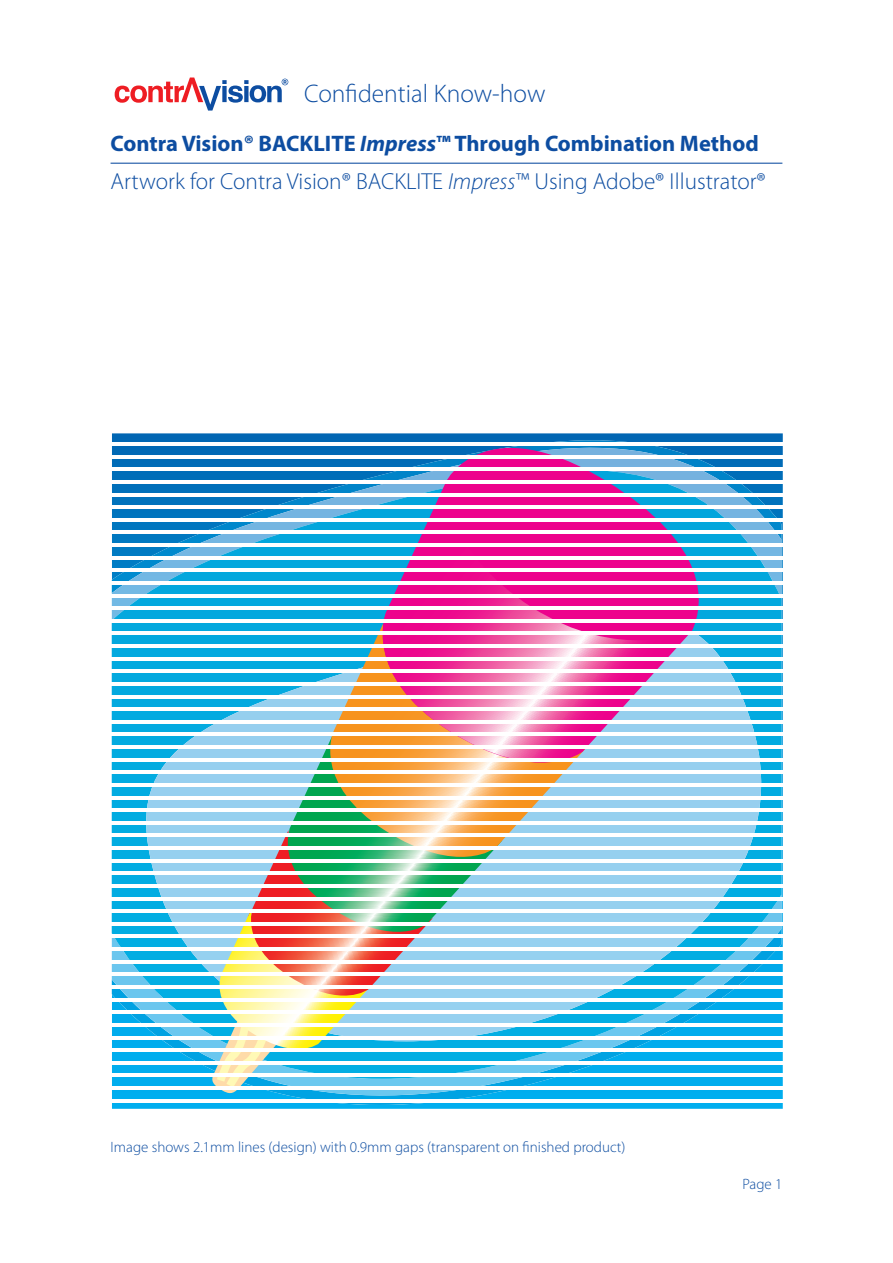
<style>
.page{position:relative;width:893px;height:1263px;background:#fff}
.page>*{position:absolute;margin:0;border:0;box-sizing:border-box;transform-origin:0 0}
.t1{font:300 25.5px "Myriad Pro";color:#0d4da1}
.t2{font:300 23.25px "Myriad Pro";color:#0d4da1}
.t3{font:700 22.5px "Myriad Pro";color:#0d4da1}
.Bullet_Point{font:300 15px "Myriad Pro";color:#0d4da1}
.s1{font-style:italic}
</style>
<div class="page">
<svg style="left:115px;top:78px;width:173px;height:33px"></svg>
<hr style="left:111px;top:163px;width:671px;height:1px;background:#0d4da1">
<svg style="left:112px;top:437px;width:669px;height:671px;background:#1099da"></svg>
<svg style="left:112px;top:471px;width:671px;height:608px;background:#1aa0da"></svg>
<svg style="left:119px;top:614px;width:664px;height:427px;background:#56c0e9"></svg>
<svg style="left:209px;top:830px;width:224px;height:264px;background:#a2c3be"></svg>
<svg style="left:273px;top:736px;width:229px;height:211px;background:#90a395"></svg>
<svg style="left:312px;top:624px;width:274px;height:253px;background:#95b992"></svg>
<svg style="left:361px;top:433px;width:349px;height:350px;background:#587fc4"></svg>
<svg style="left:361px;top:484px;width:328px;height:299px;background:#d05aa0"></svg>
<hr style="left:111px;top:442px;width:672px;height:4px;background:#fff">
<hr style="left:111px;top:455px;width:672px;height:3px;background:#fff">
<hr style="left:111px;top:467px;width:672px;height:4px;background:#fff">
<hr style="left:111px;top:480px;width:672px;height:4px;background:#fff">
<hr style="left:111px;top:493px;width:672px;height:3px;background:#fff">
<hr style="left:111px;top:505px;width:672px;height:4px;background:#fff">
<hr style="left:111px;top:518px;width:672px;height:4px;background:#fff">
<hr style="left:111px;top:530px;width:672px;height:4px;background:#fff">
<hr style="left:111px;top:543px;width:672px;height:4px;background:#fff">
<hr style="left:111px;top:556px;width:672px;height:3px;background:#fff">
<hr style="left:111px;top:568px;width:672px;height:4px;background:#fff">
<hr style="left:111px;top:581px;width:672px;height:4px;background:#fff">
<hr style="left:111px;top:594px;width:672px;height:3px;background:#fff">
<hr style="left:111px;top:606px;width:672px;height:4px;background:#fff">
<hr style="left:111px;top:619px;width:672px;height:4px;background:#fff">
<hr style="left:111px;top:631px;width:672px;height:4px;background:#fff">
<hr style="left:111px;top:644px;width:672px;height:4px;background:#fff">
<hr style="left:111px;top:657px;width:672px;height:3px;background:#fff">
<hr style="left:111px;top:669px;width:672px;height:4px;background:#fff">
<hr style="left:111px;top:682px;width:672px;height:4px;background:#fff">
<hr style="left:111px;top:695px;width:672px;height:3px;background:#fff">
<hr style="left:111px;top:707px;width:672px;height:4px;background:#fff">
<hr style="left:111px;top:720px;width:672px;height:4px;background:#fff">
<hr style="left:111px;top:732px;width:672px;height:4px;background:#fff">
<hr style="left:111px;top:745px;width:672px;height:4px;background:#fff">
<hr style="left:111px;top:758px;width:672px;height:3px;background:#fff">
<hr style="left:111px;top:770px;width:672px;height:4px;background:#fff">
<hr style="left:111px;top:783px;width:672px;height:4px;background:#fff">
<hr style="left:111px;top:796px;width:672px;height:3px;background:#fff">
<hr style="left:111px;top:808px;width:672px;height:4px;background:#fff">
<hr style="left:111px;top:821px;width:672px;height:4px;background:#fff">
<hr style="left:111px;top:833px;width:672px;height:4px;background:#fff">
<hr style="left:111px;top:846px;width:672px;height:4px;background:#fff">
<hr style="left:111px;top:859px;width:672px;height:3px;background:#fff">
<hr style="left:111px;top:871px;width:672px;height:4px;background:#fff">
<hr style="left:111px;top:884px;width:672px;height:4px;background:#fff">
<hr style="left:111px;top:897px;width:672px;height:3px;background:#fff">
<hr style="left:111px;top:909px;width:672px;height:4px;background:#fff">
<hr style="left:111px;top:922px;width:672px;height:4px;background:#fff">
<hr style="left:111px;top:934px;width:672px;height:4px;background:#fff">
<hr style="left:111px;top:947px;width:672px;height:4px;background:#fff">
<hr style="left:111px;top:960px;width:672px;height:3px;background:#fff">
<hr style="left:111px;top:972px;width:672px;height:4px;background:#fff">
<hr style="left:111px;top:985px;width:672px;height:4px;background:#fff">
<hr style="left:111px;top:998px;width:672px;height:3px;background:#fff">
<hr style="left:111px;top:1010px;width:672px;height:4px;background:#fff">
<hr style="left:111px;top:1023px;width:672px;height:4px;background:#fff">
<svg style="left:112px;top:1035px;width:671px;height:4px"></svg>
<hr style="left:111px;top:1048px;width:672px;height:4px;background:#fff">
<hr style="left:111px;top:1061px;width:672px;height:4px;background:#fff">
<hr style="left:111px;top:1073px;width:672px;height:4px;background:#fff">
<hr style="left:111px;top:1086px;width:672px;height:4px;background:#fff">
<hr style="left:111px;top:1099px;width:672px;height:3px;background:#fff">
<p class="t1" style="left:304px;top:78px;width:243px">Confidential Know-how</p>
<p class="t3" style="left:111px;top:129px;width:650px">Contra Vision® BACKLITE <span class="s1">Impress</span>™ Through Combination Method</p>
<p class="t2" style="left:111px;top:167px;width:657px">Artwork for Contra Vision® BACKLITE <span class="s1">Impress</span>™ Using Adobe® Illustrator®</p>
<p class="Bullet_Point" style="left:111px;top:1138px;width:516px">Image shows 2.1mm lines (design) with 0.9mm gaps (transparent on finished product)</p>
<p class="Bullet_Point" style="left:742px;top:1175px;width:41px">Page 1</p>
</div>
